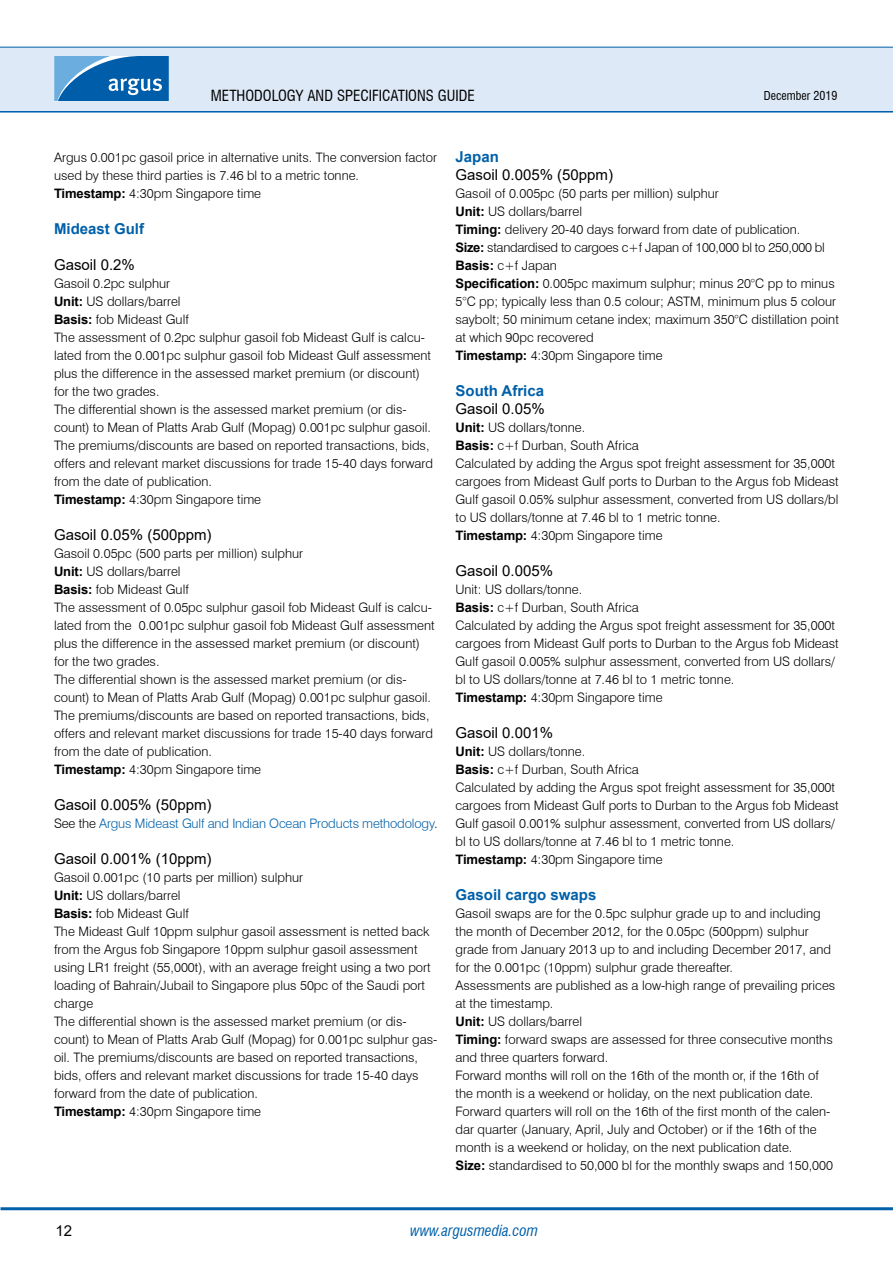
<style>
.page{position:relative;width:893px;height:1263px;background:#fff}
.page>*{position:absolute;margin:0;border:0;box-sizing:border-box;transform-origin:0 0}
.t1{font:15px "Arial";color:#000}
.t2{font:700 15px "Arial";color:#0060a9}
.t3{font:condensed 15px "Swiss 721 BT";color:#000}
.t4{font:italic condensed 15px "Swiss 721 BT";color:#0060a9}
.t5{font:300 13.05px/18px "Swiss 721 BT";color:#000}
.t6{font:300 13.05px "Swiss 721 BT";letter-spacing:-.01em;color:#0060a9}
.t7{font:condensed 12px "Swiss 721 BT";color:#000}
.s1{font-family:"Arial";font-weight:700}
.s2{color:#000}
</style>
<div class="page">
<hr style="left:0;top:110px;width:893px;height:3px;background:#0060a9">
<div style="left:0;top:47px;width:893px;height:64px;background:#dee9f7"></div>
<hr style="left:0;top:47px;width:893px;height:1px;background:#0060a9">
<svg style="left:54px;top:56px;width:115px;height:45px;background:#307dbd"></svg>
<hr style="left:1px;top:1207px;width:892px;height:3px;background:#0060a9">
<p class="t3" style="left:211px;top:86px;width:265px">METHODOLOGY AND SPECIFICATIONS GUIDE</p>
<p class="t7" style="left:764px;top:88px;width:75px">DECEMBER 2019</p>
<p class="t5" style="left:54px;top:148px;width:385px">Argus 0.001pc gasoil price in alternative units. The conversion factor used by these third parties is 7.46 bl to a metric tonne.<br><span class="s1">Timestamp:</span> 4:30pm Singapore time</p>
<p class="t2" style="left:54px;top:218px;width:92px">Mideast Gulf</p>
<p class="t1" style="left:54px;top:254px;width:82px">Gasoil 0.2%</p>
<p class="t5" style="left:54px;top:274px;width:381px">Gasoil 0.2pc sulphur<br><span class="s1">Unit:</span> US dollars/barrel<br><span class="s1">Basis:</span> fob Mideast Gulf<br>The assessment of 0.2pc sulphur gasoil fob Mideast Gulf is calcu&shy;lated from the 0.001pc sulphur gasoil fob Mideast Gulf assessment plus the difference in the assessed market premium (or discount) for the two grades.<br>The differential shown is the assessed market premium (or dis&shy;count) to Mean of Platts Arab Gulf (Mopag) 0.001pc sulphur gasoil.<br>The premiums/discounts are based on reported transactions, bids, offers and relevant market discussions for trade 15-40 days forward from the date of publication.<br><span class="s1">Timestamp:</span> 4:30pm Singapore time</p>
<p class="t1" style="left:54px;top:524px;width:159px">Gasoil 0.05% (500ppm)</p>
<p class="t5" style="left:54px;top:544px;width:382px">Gasoil 0.05pc (500 parts per million) sulphur<br><span class="s1">Unit:</span> US dollars/barrel<br><span class="s1">Basis:</span> fob Mideast Gulf<br>The assessment of 0.05pc sulphur gasoil fob Mideast Gulf is calcu&shy;lated from the 0.001pc sulphur gasoil fob Mideast Gulf assessment plus the difference in the assessed market premium (or discount) for the two grades.<br>The differential shown is the assessed market premium (or dis&shy;count) to Mean of Platts Arab Gulf (Mopag) 0.001pc sulphur gasoil.<br>The premiums/discounts are based on reported transactions, bids, offers and relevant market discussions for trade 15-40 days forward from the date of publication.<br><span class="s1">Timestamp:</span> 4:30pm Singapore time</p>
<p class="t1" style="left:54px;top:794px;width:159px">Gasoil 0.005% (50ppm)</p>
<p class="t6" style="left:54px;top:815px;width:385px"><span class="s2">See the</span> Argus Mideast Gulf and Indian Ocean Products methodology<span class="s2">.</span></p>
<p class="t1" style="left:54px;top:848px;width:159px">Gasoil 0.001% (10ppm)</p>
<p class="t5" style="left:54px;top:868px;width:385px">Gasoil 0.001pc (10 parts per million) sulphur<br><span class="s1">Unit:</span> US dollars/barrel<br><span class="s1">Basis:</span> fob Mideast Gulf<br>The Mideast Gulf 10ppm sulphur gasoil assessment is netted back from the Argus fob Singapore 10ppm sulphur gasoil assessment using LR1 freight (55,000t), with an average freight using a two port loading of Bahrain/Jubail to Singapore plus 50pc of the Saudi port charge<br>The differential shown is the assessed market premium (or dis&shy;count) to Mean of Platts Arab Gulf (Mopag) for 0.001pc sulphur gas&shy;oil. The premiums/discounts are based on reported transactions, bids, offers and relevant market discussions for trade 15-40 days forward from the date of publication.<br><span class="s1">Timestamp:</span> 4:30pm Singapore time</p>
<p class="t2" style="left:455px;top:146px;width:45px">Japan</p>
<p class="t1" style="left:455px;top:164px;width:159px">Gasoil 0.005% (50ppm)</p>
<p class="t5" style="left:455px;top:184px;width:385px">Gasoil of 0.005pc (50 parts per million) sulphur<br><span class="s1">Unit:</span> US dollars/barrel<br><span class="s1">Timing:</span> delivery 20-40 days forward from date of publication.<br><span class="s1">Size:</span> standardised to cargoes c+f Japan of 100,000 bl to 250,000 bl <span class="s1">Basis:</span> c+f Japan<br><span class="s1">Specification:</span> 0.005pc maximum sulphur; minus 20°C pp to minus 5°C pp; typically less than 0.5 colour; ASTM, minimum plus 5 colour saybolt; 50 minimum cetane index; maximum 350°C distillation point at which 90pc recovered<br><span class="s1">Timestamp:</span> 4:30pm Singapore time</p>
<p class="t2" style="left:455px;top:380px;width:90px">South Africa</p>
<p class="t1" style="left:455px;top:398px;width:91px">Gasoil 0.05%</p>
<p class="t5" style="left:455px;top:418px;width:385px"><span class="s1">Unit:</span> US dollars/tonne.<br><span class="s1">Basis:</span> c+f Durban, South Africa<br>Calculated by adding the Argus spot freight assessment for 35,000t cargoes from Mideast Gulf ports to Durban to the Argus fob Mideast Gulf gasoil 0.05% sulphur assessment, converted from US dollars/bl to US dollars/tonne at 7.46 bl to 1 metric tonne.<br><span class="s1">Timestamp:</span> 4:30pm Singapore time</p>
<p class="t1" style="left:455px;top:560px;width:99px">Gasoil 0.005%</p>
<p class="t5" style="left:455px;top:580px;width:385px">Unit: US dollars/tonne.<br><span class="s1">Basis:</span> c+f Durban, South Africa<br>Calculated by adding the Argus spot freight assessment for 35,000t cargoes from Mideast Gulf ports to Durban to the Argus fob Mideast Gulf gasoil 0.005% sulphur assessment, converted from US dollars/ bl to US dollars/tonne at 7.46 bl to 1 metric tonne.<br><span class="s1">Timestamp:</span> 4:30pm Singapore time</p>
<p class="t1" style="left:455px;top:722px;width:99px">Gasoil 0.001%</p>
<p class="t5" style="left:455px;top:742px;width:385px"><span class="s1">Unit:</span> US dollars/tonne.<br><span class="s1">Basis:</span> c+f Durban, South Africa<br>Calculated by adding the Argus spot freight assessment for 35,000t cargoes from Mideast Gulf ports to Durban to the Argus fob Mideast Gulf gasoil 0.001% sulphur assessment, converted from US dollars/ bl to US dollars/tonne at 7.46 bl to 1 metric tonne.<br><span class="s1">Timestamp:</span> 4:30pm Singapore time</p>
<p class="t2" style="left:455px;top:884px;width:142px">Gasoil cargo swaps</p>
<p class="t5" style="left:455px;top:904px;width:381px">Gasoil swaps are for the 0.5pc sulphur grade up to and including the month of December 2012, for the 0.05pc (500ppm) sulphur grade from January 2013 up to and including December 2017, and for the 0.001pc (10ppm) sulphur grade thereafter.<br>Assessments are published as a low-high range of prevailing prices at the timestamp.<br><span class="s1">Unit:</span> US dollars/barrel<br><span class="s1">Timing:</span> forward swaps are assessed for three consecutive months and three quarters forward.<br>Forward months will roll on the 16th of the month or, if the 16th of the month is a weekend or holiday, on the next publication date.<br>Forward quarters will roll on the 16th of the first month of the calen&shy;dar quarter (January, April, July and October) or if the 16th of the month is a weekend or holiday, on the next publication date.<br><span class="s1">Size:</span> standardised to 50,000 bl for the monthly swaps and 150,000</p>
<p class="t1" style="left:55px;top:1220px;width:18px">12</p>
<p class="t4" style="left:410px;top:1221px;width:129px">www.argusmedia.com</p>
</div>
